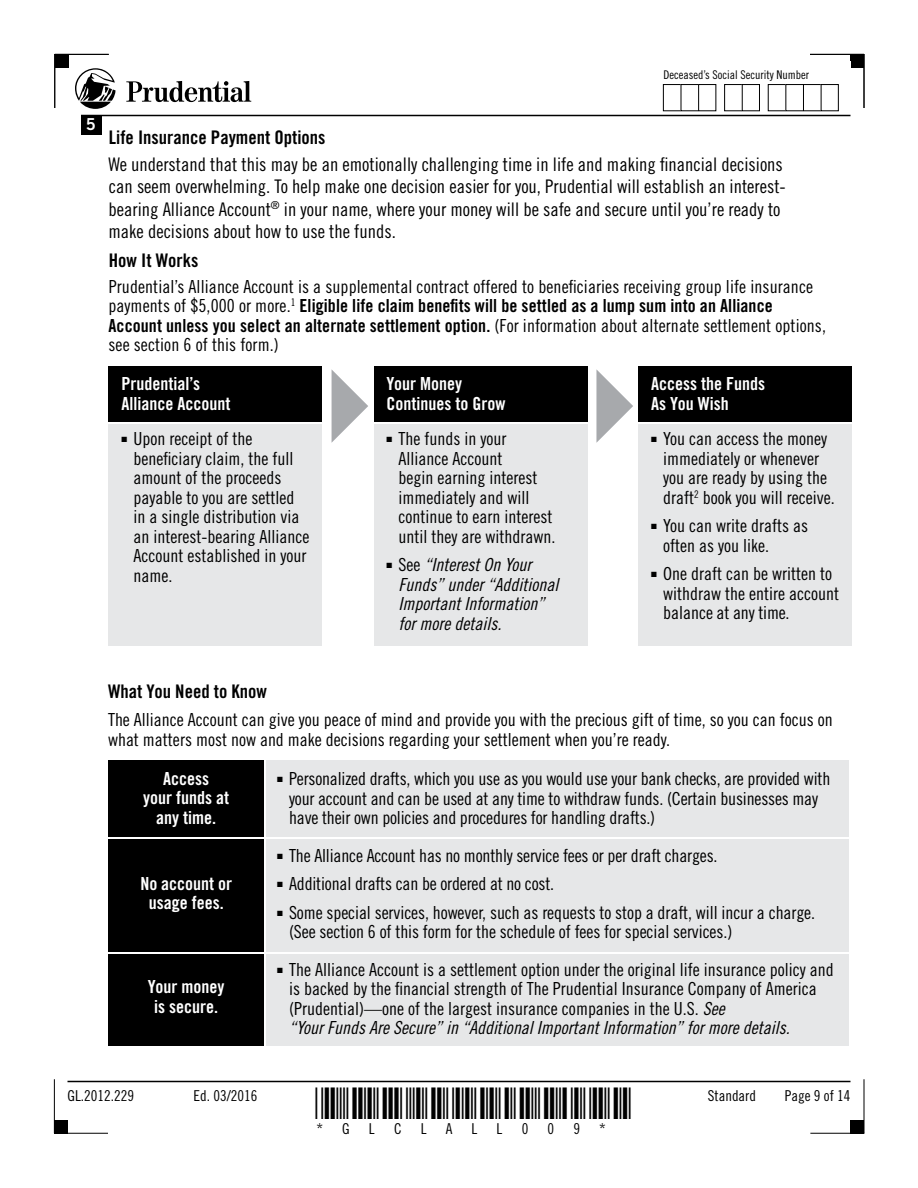
<style>
.page{position:relative;width:918px;height:1188px;background:#fff}
.page>*{position:absolute;margin:0;border:0;box-sizing:border-box;transform-origin:0 0}
.t1{font:18.75px/22.5px "Trade Gothic Cond Eighteen";color:#000}
.H2_Sub2{font:18.75px "Trade Gothic Bold Cond Twenty";color:#000}
.t2{font:18px/19.5px "Trade Gothic Cond Eighteen";color:#000}
.t3{font:18px/19.5px "Trade Gothic Cond Eighteen Obl";color:#000}
.H2_Table_head{font:18px/19.5px "Trade Gothic Bold Cond Twenty";color:#fff}
.H2_Table_head_ctr{font:18px/19.5px "Trade Gothic Bold Cond Twenty";color:#fff;text-align:center}
.t4{font:16.5px "Trade Gothic Bold Two";color:#fff}
.t5{font:15px "Trade Gothic Cond Eighteen";color:#000}
.t6{font:12px "Trade Gothic Cond Eighteen";color:#000}
.s1{font-family:"Trade Gothic Bold Cond Twenty"}
.s2{font-family:"Trade Gothic Cond Eighteen"}
.s3{font-family:"Trade Gothic Cond Eighteen Obl"}
</style>
<div class="page">
<svg style="left:75px;top:68px;width:41px;height:41px"></svg>
<svg style="left:126px;top:81px;width:125px;height:21px"></svg>
<hr style="left:864px;top:1079px;width:1px;height:54px;background:#000">
<hr style="left:810px;top:1133px;width:54px;height:1px;background:#000">
<hr style="left:54px;top:1133px;width:54px;height:1px;background:#000">
<hr style="left:54px;top:1079px;width:1px;height:54px;background:#000">
<div style="left:54px;top:1120px;width:14px;height:13px;background:#000"></div>
<div style="left:850px;top:1120px;width:14px;height:13px;background:#000"></div>
<hr style="left:68px;top:1081px;width:782px;height:1px;background:#000">
<hr style="left:54px;top:54px;width:1px;height:54px;background:#000">
<hr style="left:55px;top:54px;width:54px;height:1px;background:#000">
<hr style="left:810px;top:54px;width:54px;height:1px;background:#000">
<hr style="left:864px;top:54px;width:1px;height:54px;background:#000">
<div style="left:55px;top:54px;width:13px;height:14px;background:#000"></div>
<div style="left:851px;top:54px;width:13px;height:14px;background:#000"></div>
<div style="left:663px;top:84px;width:18px;height:27px;border:1px solid #000"></div>
<div style="left:698px;top:84px;width:18px;height:27px;border:1px solid #000"></div>
<div style="left:724px;top:84px;width:18px;height:27px;border:1px solid #000"></div>
<div style="left:742px;top:84px;width:18px;height:27px;border:1px solid #000"></div>
<div style="left:803px;top:84px;width:18px;height:27px;border:1px solid #000"></div>
<div style="left:821px;top:84px;width:18px;height:27px;border:1px solid #000"></div>
<hr style="left:81px;top:115px;width:769px;height:1px;background:#000">
<div style="left:81px;top:115px;width:20px;height:19px;background:#000"></div>
<svg style="left:332px;top:370px;width:36px;height:72px"></svg>
<svg style="left:596px;top:369px;width:37px;height:74px"></svg>
<div style="left:108px;top:366px;width:214px;height:55px;background:#000"></div>
<div style="left:108px;top:760px;width:156px;height:77px;background:#000"></div>
<div style="left:108px;top:839px;width:156px;height:112px;background:#000"></div>
<div style="left:108px;top:954px;width:156px;height:91px;background:#000"></div>
<div style="left:374px;top:366px;width:214px;height:55px;background:#000"></div>
<div style="left:638px;top:366px;width:214px;height:55px;background:#000"></div>
<div style="left:108px;top:424px;width:214px;height:222px;background:#e6e7e8"></div>
<div style="left:267px;top:760px;width:582px;height:77px;background:#e6e7e8"></div>
<div style="left:267px;top:839px;width:582px;height:112px;background:#e6e7e8"></div>
<div style="left:267px;top:954px;width:582px;height:91px;background:#e6e7e8"></div>
<div style="left:374px;top:424px;width:214px;height:222px;background:#e6e7e8"></div>
<div style="left:638px;top:424px;width:214px;height:222px;background:#e6e7e8"></div>
<p class="t6" style="left:663px;top:68px;width:147px">Deceased’s Social Security Number</p>
<p class="t4" style="left:86px;top:114px;width:12px">5</p>
<h2 class="H2_Sub2" style="left:109px;top:125px;width:218px">Life Insurance Payment Options</h2>
<p class="t1" style="left:108px;top:152px;width:679px">We understand that this may be an emotionally challenging time in life and making financial decisions can seem overwhelming. To help make one decision easier for you, Prudential will establish an interest&shy;bearing Alliance Account<sup>®</sup> in your name, where your money will be safe and secure until you’re ready to make decisions about how to use the funds.</p>
<h2 class="H2_Sub2" style="left:109px;top:248px;width:91px">How It Works</h2>
<p class="t2" style="left:108px;top:276px;width:719px">Prudential’s Alliance Account is a supplemental contract offered to beneficiaries receiving group life insurance payments of $5,000 or more.<sup>1</sup> <span class="s1">Eligible life claim benefits will be settled as a lump sum into an Alliance Account unless you select an alternate settlement option.</span> (For information about alternate settlement options, see section 6 of this form.)</p>
<h2 class="H2_Table_head" style="left:122px;top:374px;width:110px">Prudential’s<br>Alliance Account</h2>
<h2 class="H2_Table_head" style="left:387px;top:374px;width:120px">Your Money<br>Continues to Grow</h2>
<h2 class="H2_Table_head" style="left:651px;top:374px;width:115px">Access the Funds<br>As You Wish</h2>
<p class="t2" style="left:134px;top:429px;width:177px;text-indent:-12px">■ Upon receipt of the beneficiary claim, the full amount of the proceeds payable to you are settled in a single distribution via an interest-bearing Alliance<br>Account established in your name.</p>
<p class="t2" style="left:399px;top:429px;width:158px;text-indent:-12px">■ The funds in your<br>Alliance Account<br>begin earning interest immediately and will continue to earn interest until they are withdrawn.</p>
<p class="t3" style="left:399px;top:555px;width:161px;text-indent:-12px">■ <span class="s2">See</span> “Interest On Your<br>Funds” under “Additional<br>Important Information” for more details.</p>
<p class="t2" style="left:663px;top:429px;width:173px;text-indent:-12px">■ You can access the money immediately or whenever you are ready by using the draft<sup>2</sup> book you will receive.</p>
<p class="t2" style="left:663px;top:516px;width:146px;text-indent:-12px">■ You can write drafts as often as you like.</p>
<p class="t2" style="left:663px;top:564px;width:177px;text-indent:-12px">■ One draft can be written to withdraw the entire account balance at any time.</p>
<p class="H2_Sub2" style="left:108px;top:680px;width:160px">What You Need to Know</p>
<p class="t2" style="left:108px;top:710px;width:726px">The Alliance Account can give you peace of mind and provide you with the precious gift of time, so you can focus on what matters most now and make decisions regarding your settlement when you’re ready.</p>
<h2 class="H2_Table_head_ctr" style="left:143px;top:769px;width:87px">Access<br>your funds at any time.</h2>
<h2 class="H2_Table_head_ctr" style="left:140px;top:873px;width:93px">No account or usage fees.</h2>
<h2 class="H2_Table_head_ctr" style="left:148px;top:977px;width:78px">Your money is secure.</h2>
<p class="t2" style="left:289px;top:769px;width:543px;text-indent:-12px">■ Personalized drafts, which you use as you would use your bank checks, are provided with your account and can be used at any time to withdraw funds. (Certain businesses may have their own policies and procedures for handling drafts.)</p>
<p class="t2" style="left:277px;top:846px;width:442px">■ The Alliance Account has no monthly service fees or per draft charges.</p>
<p class="t2" style="left:277px;top:874px;width:279px">■ Additional drafts can be ordered at no cost.</p>
<p class="t2" style="left:289px;top:903px;width:528px;text-indent:-12px">■ Some special services, however, such as requests to stop a draft, will incur a charge. (See section 6 of this form for the schedule of fees for special services.)</p>
<p class="t2" style="left:289px;top:959px;width:546px;text-indent:-12px">■ The Alliance Account is a settlement option under the original life insurance policy and is backed by the financial strength of The Prudential Insurance Company of America (Prudential)—one of the largest insurance companies in the U.S. <span class="s3">See<br>“Your Funds Are Secure” in “Additional Important Information” for more details.</span></p>
<p class="t5" style="left:68px;top:1087px;width:68px">GL.2012.229</p>
<p class="t5" style="left:194px;top:1087px;width:66px">Ed. 03/2016</p>
<p class="t5" style="left:708px;top:1087px;width:50px">Standard</p>
<p class="t5" style="left:785px;top:1087px;width:67px">Page 9 of 14</p>
<p class="t5" style="left:316px;top:1120px;width:35px">* G</p>
<p class="t5" style="left:369px;top:1120px;width:7px">L</p>
<p class="t5" style="left:394px;top:1120px;width:9px">C</p>
<p class="t5" style="left:421px;top:1120px;width:7px">L</p>
<p class="t5" style="left:446px;top:1120px;width:8px">A</p>
<p class="t5" style="left:472px;top:1120px;width:7px">L</p>
<p class="t5" style="left:497px;top:1120px;width:7px">L</p>
<p class="t5" style="left:522px;top:1120px;width:8px">0</p>
<p class="t5" style="left:548px;top:1120px;width:8px">0</p>
<p class="t5" style="left:573px;top:1120px;width:8px">9</p>
<p class="t5" style="left:599px;top:1120px;width:8px">*</p>
</div>
